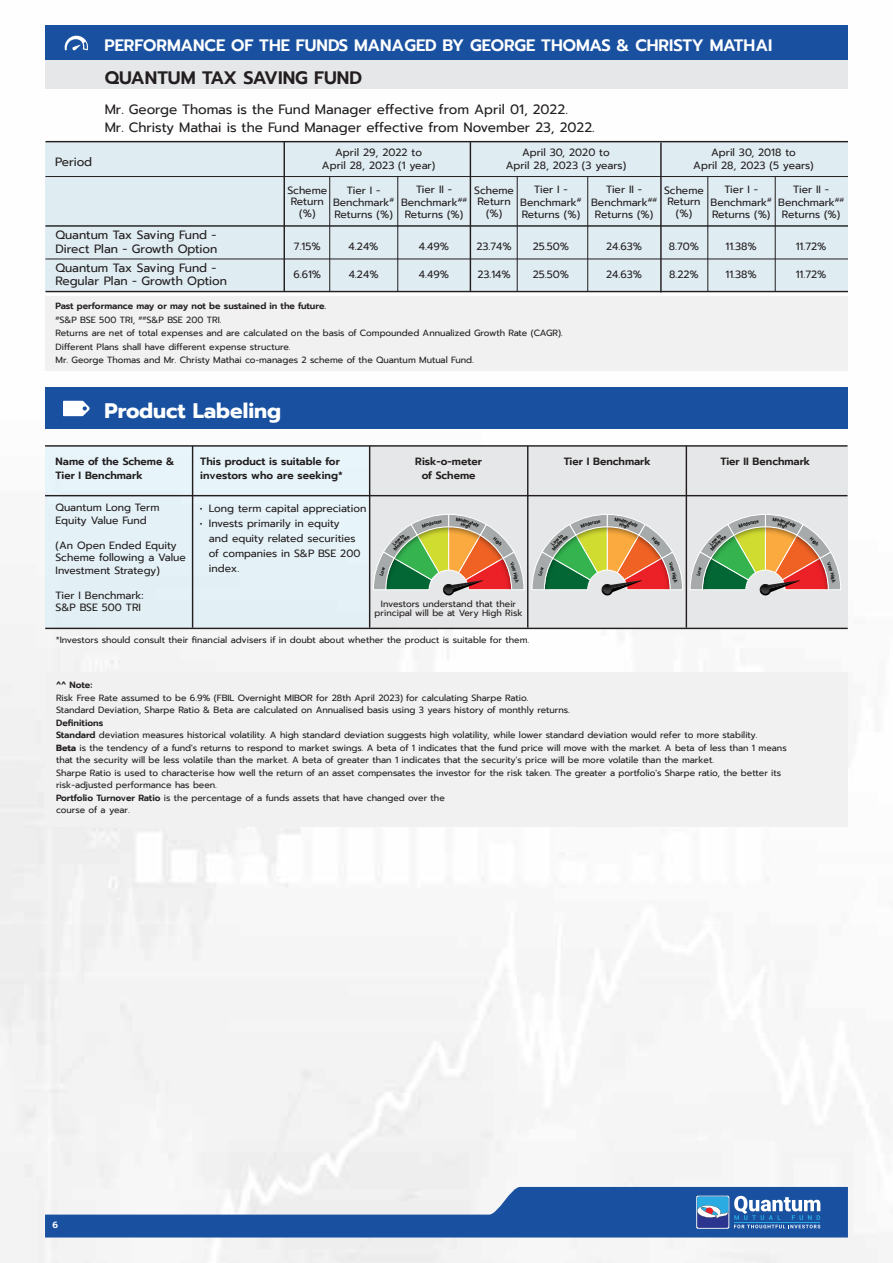
<style>
.page{position:relative;width:893px;height:1263px;background:#fff}
.page>*{position:absolute;margin:0;border:0;box-sizing:border-box;transform-origin:0 0}
.t1{font:700 21px "Prompt";color:#fff}
.t2{font:600 18px "Prompt";color:#231f20}
.t3{font:600 16.5px "Prompt";color:#fff}
.t4{font:13.5px/17.9px "Prompt";color:#231f20}
.t5{font:12px/13.2px "Prompt";color:#231f20}
.t6{font:10.5px/12.3px "Prompt";color:#231f20;text-align:center}
.t7{font:600 10.5px/13.5px "Prompt";color:#231f20}
.t8{font:9px/12.5px "Prompt";color:#231f20}
.t9{font:600 9px "Prompt";color:#231f20}
.t10{font:600 9px "Prompt";color:#fff}
.s1{font-weight:600}
.s2{font-weight:700}
</style>
<div class="page">
<div style="left:0;top:140px;width:890px;height:1123px;background:#f6f6f6"></div>
<div style="left:45px;top:446px;width:325px;height:181px;background:#e4f1f7"></div>
<div style="left:370px;top:446px;width:478px;height:182px;background:#e6e7e8"></div>
<div style="left:45px;top:296px;width:803px;height:75px;background:#f1f1f2"></div>
<div style="left:45px;top:142px;width:803px;height:150px;background:#dfecf2"></div>
<div style="left:45px;top:673px;width:803px;height:154px;background:#f1f1f2"></div>
<div style="left:45px;top:25px;width:803px;height:36px;background:#1951a0"></div>
<div style="left:45px;top:61px;width:803px;height:28px;background:#e6e7e8"></div>
<hr style="left:45px;top:225px;width:803px;height:2px;background:#231f20">
<hr style="left:45px;top:141px;width:803px;height:1px;background:#231f20">
<hr style="left:45px;top:259px;width:803px;height:1px;background:#231f20">
<hr style="left:45px;top:291px;width:803px;height:1px;background:#231f20">
<hr style="left:284px;top:142px;width:1px;height:150px;background:#231f20">
<hr style="left:470px;top:142px;width:1px;height:150px;background:#231f20">
<hr style="left:45px;top:176px;width:803px;height:1px;background:#231f20">
<hr style="left:397px;top:177px;width:1px;height:115px;background:#231f20">
<hr style="left:329px;top:177px;width:1px;height:115px;background:#231f20">
<hr style="left:517px;top:177px;width:1px;height:115px;background:#231f20">
<hr style="left:587px;top:177px;width:1px;height:115px;background:#231f20">
<hr style="left:775px;top:177px;width:1px;height:115px;background:#231f20">
<hr style="left:707px;top:177px;width:1px;height:115px;background:#231f20">
<hr style="left:660px;top:143px;width:2px;height:149px;background:#231f20">
<div style="left:45px;top:388px;width:803px;height:41px;background:#1951a0"></div>
<hr style="left:45px;top:495px;width:802px;height:1px;background:#231f20">
<hr style="left:45px;top:628px;width:803px;height:1px;background:#231f20">
<hr style="left:45px;top:445px;width:802px;height:2px;background:#231f20">
<hr style="left:192px;top:446px;width:1px;height:182px;background:#231f20">
<hr style="left:369px;top:446px;width:1px;height:182px;background:#231f20">
<hr style="left:686px;top:446px;width:1px;height:182px;background:#231f20">
<hr style="left:527px;top:446px;width:1px;height:182px;background:#231f20">
<svg style="left:65px;top:35px;width:23px;height:16px"></svg>
<svg style="left:63px;top:401px;width:27px;height:15px"></svg>
<svg style="left:45px;top:1187px;width:803px;height:50px"></svg>
<svg style="left:373px;top:514px;width:151px;height:82px"></svg>
<svg style="left:690px;top:514px;width:151px;height:82px"></svg>
<svg style="left:532px;top:514px;width:151px;height:82px"></svg>
<h3 class="t3" style="left:104px;top:33px;width:669px">PERFORMANCE OF THE FUNDS MANAGED BY GEORGE THOMAS &amp; CHRISTY MATHAI</h3>
<h2 class="t2" style="left:105px;top:65px;width:259px">QUANTUM TAX SAVING FUND</h2>
<h3 class="t4" style="left:105px;top:100px;width:492px">Mr. George Thomas is the Fund Manager effective from April 01, 2022.<br>Mr. Christy Mathai is the Fund Manager effective from November 23, 2022.</h3>
<p class="t6" style="left:322px;top:146px;width:115px">April 29, 2022 to<br>April 28, 2023 (1 year)</p>
<p class="t6" style="left:506px;top:146px;width:122px;line-height:12.8px">April 30, 2020 to<br>April 28, 2023 (3 years)</p>
<p class="t6" style="left:711px;top:146px;width:86px">April 30, 2018 to</p>
<h3 class="t5" style="left:55px;top:155px;width:39px">Period</h3>
<p class="t6" style="left:693px;top:159px;width:122px">April 28, 2023 (5 years)</p>
<p class="t6" style="left:288px;top:184px;width:41px">Scheme<br>Return (%)</p>
<p class="t6" style="left:333px;top:184px;width:63px">Tier I -<br>Benchmark<sup>#<br></sup>Returns (%)</p>
<p class="t6" style="left:401px;top:183px;width:67px">Tier II -<br>Benchmark<sup>##<br></sup>Returns (%)</p>
<p class="t6" style="left:474px;top:184px;width:41px">Scheme<br>Return (%)</p>
<p class="t6" style="left:591px;top:183px;width:67px">Tier II -<br>Benchmark<sup>##<br></sup>Returns (%)</p>
<p class="t6" style="left:520px;top:183px;width:63px">Tier I -<br>Benchmark<sup>#<br></sup>Returns (%)</p>
<p class="t6" style="left:664px;top:184px;width:41px">Scheme<br>Return (%)</p>
<p class="t6" style="left:778px;top:183px;width:67px">Tier II -<br>Benchmark<sup>##<br></sup>Returns (%)</p>
<p class="t6" style="left:711px;top:183px;width:63px">Tier I -<br>Benchmark<sup>#<br></sup>Returns (%)</p>
<h3 class="t5" style="left:55px;top:229px;width:164px">Quantum Tax Saving Fund -<br>Direct Plan - Growth Option</h3>
<h3 class="t5" style="left:55px;top:261px;width:173px;line-height:12.6px">Quantum Tax Saving Fund -<br>Regular Plan - Growth Option</h3>
<p class="t6" style="left:349px;top:268px;width:31px">4.24%</p>
<p class="t6" style="left:419px;top:268px;width:32px">4.49%</p>
<p class="t6" style="left:477px;top:268px;width:35px">23.14%</p>
<p class="t6" style="left:606px;top:268px;width:38px">24.63%</p>
<p class="t6" style="left:669px;top:268px;width:31px">8.22%</p>
<p class="t6" style="left:796px;top:268px;width:32px">11.72%</p>
<p class="t6" style="left:294px;top:240px;width:28px">7.15%</p>
<p class="t6" style="left:533px;top:240px;width:38px">25.50%</p>
<p class="t6" style="left:349px;top:240px;width:31px">4.24%</p>
<p class="t6" style="left:419px;top:240px;width:32px">4.49%</p>
<p class="t6" style="left:476px;top:240px;width:37px">23.74%</p>
<p class="t6" style="left:606px;top:240px;width:38px">24.63%</p>
<p class="t6" style="left:669px;top:240px;width:32px">8.70%</p>
<p class="t6" style="left:796px;top:240px;width:32px">11.72%</p>
<p class="t6" style="left:726px;top:240px;width:33px">11.38%</p>
<p class="t6" style="left:293px;top:268px;width:29px">6.61%</p>
<p class="t6" style="left:533px;top:268px;width:38px">25.50%</p>
<p class="t6" style="left:726px;top:268px;width:33px">11.38%</p>
<p class="t8" style="left:56px;top:299px;width:509px;line-height:13.5px"><span class="s1">Past performance may or may not be sustained in the future.<br></span><sup>#</sup>S&amp;P BSE 500 TRI, <sup>##</sup>S&amp;P BSE 200 TRI.<br>Returns are net of total expenses and are calculated on the basis of Compounded Annualized Growth Rate (CAGR).<br>Different Plans shall have different expense structure.<br>Mr. George Thomas and Mr. Christy Mathai co-manages 2 scheme of the Quantum Mutual Fund.</p>
<h1 class="t1" style="left:104px;top:395px;width:178px">Product Labeling</h1>
<p class="t7" style="left:56px;top:455px;width:120px">Name of the Scheme &amp;<br>Tier I Benchmark</p>
<p class="t7" style="left:200px;top:455px;width:144px">This product is suitable for investors who are seeking*</p>
<p class="t7" style="left:415px;top:455px;width:68px;text-align:center">Risk-o-meter of Scheme</p>
<p class="t7" style="left:720px;top:455px;width:91px">Tier II Benchmark</p>
<p class="t6" style="left:200px;top:502px;width:168px">• Long term capital appreciation</p>
<p class="t6" style="left:209px;top:516px;width:153px;line-height:15px;text-align:left;text-indent:-9px">• Invests primarily in equity and equity related securities of companies in S&amp;P BSE 200 index.</p>
<p class="t7" style="left:564px;top:455px;width:89px">Tier I Benchmark</p>
<p class="t6" style="left:56px;top:501px;width:105px;text-align:left">Quantum Long Term<br>Equity Value Fund</p>
<p class="t6" style="left:56px;top:539px;width:132px;text-align:left">(An Open Ended Equity<br>Scheme following a Value<br>Investment Strategy)</p>
<p class="t6" style="left:56px;top:589px;width:90px;text-align:left">Tier I Benchmark:<br>S&amp;P BSE 500 TRI</p>
<p class="t8" style="left:375px;top:599px;width:149px;line-height:9.4px;text-align:center">Investors understand that their principal will be at Very High Risk</p>
<p class="t8" style="left:56px;top:633px;width:475px">*Investors should consult their financial advisers if in doubt about whether the product is suitable for them.</p>
<p class="t9" style="left:56px;top:679px;width:38px">^^ Note:</p>
<p class="t8" style="left:56px;top:692px;width:515px">Risk Free Rate assumed to be 6.9% (FBIL Overnight MIBOR for 28th April 2023) for calculating Sharpe Ratio.<br>Standard Deviation, Sharpe Ratio &amp; Beta are calculated on Annualised basis using 3 years history of monthly returns.</p>
<p class="t8" style="left:56px;top:716px;width:732px"><span class="s1">Definitions<br>Standard</span> deviation measures historical volatility. A high standard deviation suggests high volatility, while lower standard deviation would refer to more stability.<br><span class="s2">Beta</span> is the tendency of a fund's returns to respond to market swings. A beta of 1 indicates that the fund price will move with the market. A beta of less than 1 means that the security will be less volatile than the market. A beta of greater than 1 indicates that the security's price will be more volatile than the market.<br>Sharpe Ratio is used to characterise how well the return of an asset compensates the investor for the risk taken. The greater a portfolio's Sharpe ratio, the better its risk-adjusted performance has been.<br><span class="s1">Portfolio Turnover Ratio</span> is the percentage of a funds assets that have changed over the<br>course of a year.</p>
<p class="t10" style="left:53px;top:1218px;width:7px">6</p>
</div>
